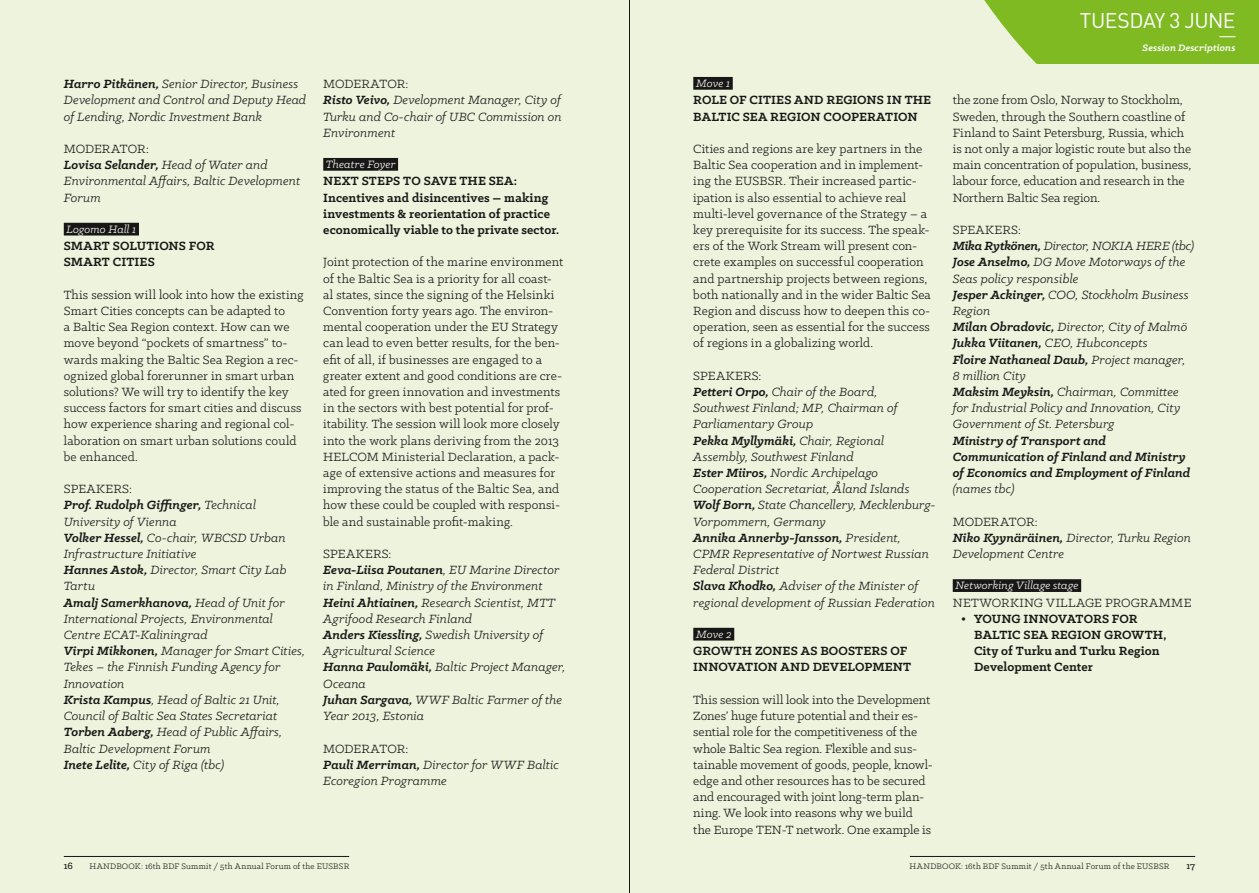
<style>
.page{position:relative;width:1259px;height:893px;background:#edf3dd}
.page>*{position:absolute;margin:0;border:0;box-sizing:border-box;transform-origin:0 0}
.t1{font:21px "DIN Pro";letter-spacing:-.03em;color:#fff}
.t2{font:13.5px/16.2px "Klinic Slab";letter-spacing:.005em;color:#181716}
.t3{font:italic 13.5px/16.2px "Klinic Slab";letter-spacing:.005em;color:#181716}
.t4{font:700 13.5px/16.2px "Klinic Slab";letter-spacing:.005em;color:#181716}
.t5{font:italic 700 13.5px/16.2px "Klinic Slab";letter-spacing:.005em;color:#181716}
.t6{font:italic 12px "Klinic Slab";letter-spacing:.01em;color:#fff}
.t7{font:italic 700 10.5px "Klinic Slab";letter-spacing:.015em;color:#fff}
.t8{font:500 10.5px "Klinic Slab";color:#181716}
.t9{font:9px "Klinic Slab";letter-spacing:.025em;color:#181716}
.s1{font-weight:700}
.s2{font-style:normal}
</style>
<div class="page">
<div style="left:64px;top:223px;width:75px;height:13px;background:#181716"></div>
<div style="left:323px;top:158px;width:75px;height:13px;background:#181716"></div>
<div style="left:693px;top:77px;width:40px;height:13px;background:#181716"></div>
<div style="left:693px;top:628px;width:41px;height:13px;background:#181716"></div>
<div style="left:952px;top:579px;width:129px;height:13px;background:#181716"></div>
<hr style="left:910px;top:856px;width:285px;height:1px;background:#181716">
<hr style="left:64px;top:856px;width:285px;height:1px;background:#181716">
<svg style="left:984px;top:0;width:275px;height:64px;background:#89bf34"></svg>
<hr style="left:629px;top:0;width:1px;height:893px;background:#181716">
<p class="t3" style="left:64px;top:76px;width:244px"><span class="s1">Harro Pitkänen,</span> Senior Director, Business<br>Development and Control and Deputy Head of Lending, Nordic Investment Bank</p>
<p class="t2" style="left:64px;top:140px;width:40px">Moderator</p>
<p class="t3" style="left:64px;top:140px;width:238px;text-indent:82px"><span class="s2">:<br></span><span class="s1">Lovisa Selander,</span> Head of Water and<br>Environmental Affairs, Baltic Development<br>Forum</p>
<p class="t6" style="left:67px;top:221px;width:71px">Logomo Hall 1</p>
<p class="t4" style="left:64px;top:238px;width:152px">SMART SOLUTIONS FOR<br>SMART CITIES</p>
<p class="t2" style="left:64px;top:286px;width:241px">This session will look into how the existing Smart Cities concepts can be adapted to<br>a Baltic Sea Region context. How can we move beyond “pockets of smartness” to&shy;wards making the Baltic Sea Region a rec&shy;ognized global forerunner in smart urban solutions? We will try to identify the key success factors for smart cities and discuss how experience sharing and regional col&shy;laboration on smart urban solutions could be enhanced.</p>
<p class="t2" style="left:64px;top:481px;width:17px">Spea</p>
<p class="t3" style="left:64px;top:481px;width:243px;text-indent:32px"><span class="s2">kers:<br></span><span class="s1">Prof. Rudolph Giffinger,</span> Technical<br>University of Vienna<br><span class="s1">Volker Hessel,</span> Co-chair, WBCSD Urban<br>Infrastructure Initiative<br><span class="s1">Hannes Astok,</span> Director, Smart City Lab<br>Tartu<br><span class="s1">Amalj Samerkhanova,</span> Head of Unit for<br>International Projects, Environmental<br>Centre ECAT-Kaliningrad<br><span class="s1">Virpi Mikkonen,</span> Manager for Smart Cities,<br>Tekes – the Finnish Funding Agency for<br>Innovation<br><span class="s1">Krista Kampus</span>, Head of Baltic 21 Unit,<br>Council of Baltic Sea States Secretariat<br><span class="s1">Torben Aaberg,</span> Head of Public Affairs,<br>Baltic Development Forum<br><span class="s1">Inete Lelite,</span> City of Riga (tbc)</p>
<p class="t2" style="left:323px;top:76px;width:40px">Moderator</p>
<p class="t3" style="left:323px;top:76px;width:240px;text-indent:82px"><span class="s2">:<br></span><span class="s1">Risto Veivo,</span> Development Manager, City of<br>Turku and Co-chair of UBC Commission on<br>Environment</p>
<p class="t6" style="left:326px;top:156px;width:71px">Theatre Foyer</p>
<p class="t4" style="left:323px;top:173px;width:237px">NEXT STEPS TO SAVE THE SEA:<br>Incentives and disincentives – making investments &amp; reorientation of practice economically viable to the private sector.</p>
<p class="t2" style="left:323px;top:254px;width:241px">Joint protection of the marine environment of the Baltic Sea is a priority for all coast&shy;al states, since the signing of the Helsinki Convention forty years ago. The environ&shy;mental cooperation under the EU Strategy can lead to even better results, for the ben&shy;efit of all, if businesses are engaged to a greater extent and good conditions are cre&shy;ated for green innovation and investments in the sectors with best potential for prof&shy;itability. The session will look more closely into the work plans deriving from the 2013<br>HELCOM Ministerial Declaration, a pack&shy;age of extensive actions and measures for improving the status of the Baltic Sea, and how these could be coupled with responsi&shy;ble and sustainable profit-making.</p>
<p class="t2" style="left:323px;top:545px;width:17px">Spea</p>
<p class="t3" style="left:323px;top:545px;width:244px;text-indent:32px"><span class="s2">kers:<br></span><span class="s1">Eeva-Liisa Poutanen</span>, EU Marine Director in Finland, Ministry of the Environment<br><span class="s1">Heini Ahtiainen,</span> Research Scientist, MTT<br>Agrifood Research Finland<br><span class="s1">Anders Kiessling,</span> Swedish University of<br>Agricultural Science<br><span class="s1">Hanna Paulomäki,</span> Baltic Project Manager,<br>Oceana<br><span class="s1">Juhan Sargava,</span> WWF Baltic Farmer of the<br>Year 2013, Estonia</p>
<p class="t2" style="left:323px;top:740px;width:40px">Moderator</p>
<p class="t3" style="left:323px;top:740px;width:237px;text-indent:82px"><span class="s2">:<br></span><span class="s1">Pauli Merriman,</span> Director for WWF Baltic<br>Ecoregion Programme</p>
<p class="t6" style="left:696px;top:75px;width:36px">Move 1</p>
<p class="t4" style="left:693px;top:92px;width:239px">ROLE OF CITIES AND REGIONS IN THE<br>BALTIC SEA REGION COOPERATION</p>
<p class="t2" style="left:693px;top:140px;width:239px">Cities and regions are key partners in the Baltic Sea cooperation and in implement&shy;ing the EUSBSR. Their increased partic&shy;ipation is also essential to achieve real multi-level governance of the Strategy – a key prerequisite for its success. The speak&shy;ers of the Work Stream will present con&shy;crete examples on successful cooperation and partnership projects between regions, both nationally and in the wider Baltic Sea Region and discuss how to deepen this co&shy;operation, seen as essential for the success of regions in a globalizing world.</p>
<p class="t2" style="left:693px;top:367px;width:17px">Spea</p>
<p class="t3" style="left:693px;top:367px;width:244px;text-indent:32px"><span class="s2">kers:<br></span><span class="s1">Petteri Orpo,</span> Chair of the Board,<br>Southwest Finland; MP, Chairman of<br>Parliamentary Group<br><span class="s1">Pekka Myllymäki,</span> Chair, Regional<br>Assembly, Southwest Finland<br><span class="s1">Ester Miiros,</span> Nordic Archipelago<br>Cooperation Secretariat, Åland Islands<br><span class="s1">Wolf Born,</span> State Chancellery, Mecklenburg-<br>Vorpommern, Germany<br><span class="s1">Annika Annerby-Jansson,</span> President,<br>CPMR Representative of Nortwest Russian<br>Federal District<br><span class="s1">Slava Khodko,</span> Adviser of the Minister of regional development of Russian Federation</p>
<p class="t6" style="left:696px;top:626px;width:37px">Move 2</p>
<p class="t4" style="left:693px;top:643px;width:219px">GROWTH ZONES AS BOOSTERS OF<br>INNOVATION AND DEVELOPMENT</p>
<p class="t2" style="left:693px;top:691px;width:241px">This session will look into the Development Zones’ huge future potential and their es&shy;sential role for the competitiveness of the whole Baltic Sea region. Flexible and sus&shy;tainable movement of goods, people, knowl&shy;edge and other resources has to be secured and encouraged with joint long-term plan&shy;ning. We look into reasons why we build the Europe TEN-T network. One example is</p>
<h1 class="t1" style="left:1080px;top:6px;width:157px">TUESDAY 3 JUNE</h1>
<p class="t7" style="left:1142px;top:40px;width:94px">Session Descriptions</p>
<p class="t2" style="left:952px;top:92px;width:240px">the zone from Oslo, Norway to Stockholm, Sweden, through the Southern coastline of Finland to Saint Petersburg, Russia, which is not only a major logistic route but also the main concentration of population, business, labour force, education and research in the Northern Baltic Sea region.</p>
<p class="t2" style="left:952px;top:221px;width:17px">Spea</p>
<p class="t3" style="left:952px;top:221px;width:243px;text-indent:32px"><span class="s2">kers:<br></span><span class="s1">Mika Rytkönen,</span> Director, NOKIA HERE (tbc)<br><span class="s1">Jose Anselmo,</span> DG Move Motorways of the<br>Seas policy responsible<br><span class="s1">Jesper Ackinger,</span> COO, Stockholm Business<br>Region<br><span class="s1">Milan Obradovic,</span> Director, City of Malmö<br><span class="s1">Jukka Viitanen,</span> CEO, Hubconcepts<br><span class="s1">Floire Nathaneal Daub,</span> Project manager,<br>8 million City<br><span class="s1">Maksim Meyksin,</span> Chairman, Committee for Industrial Policy and Innovation, City<br>Government of St. Petersburg</p>
<p class="t5" style="left:952px;top:432px;width:239px">Ministry of Transport and<br>Communication of Finland and Ministry of Economics and Employment of Finland</p>
<p class="t3" style="left:952px;top:481px;width:63px">(names tbc)</p>
<p class="t2" style="left:952px;top:513px;width:40px">Moderator</p>
<p class="t3" style="left:952px;top:513px;width:240px;text-indent:82px"><span class="s2">:<br></span><span class="s1">Niko Kyynäräinen,</span> Director, Turku Region<br>Development Centre</p>
<p class="t6" style="left:955px;top:578px;width:124px">Networking Village stage</p>
<p class="t2" style="left:952px;top:594px;width:240px">NETWORKING VILLAGE PROGRAMME</p>
<p class="t4" style="left:974px;top:610px;width:194px;text-indent:-13px">• YOUNG INNOVATORS FOR<br>BALTIC SEA REGION GROWTH,<br>City of Turku and Turku Region<br>Development Center</p>
<p class="t8" style="left:64px;top:859px;width:11px">16</p>
<p class="t9" style="left:90px;top:860px;width:261px">HANDBOOK: 16th BDF Summit / 5th Annual Forum of the EUSBSR</p>
<p class="t9" style="left:909px;top:860px;width:261px">HANDBOOK: 16th BDF Summit / 5th Annual Forum of the EUSBSR</p>
<p class="t8" style="left:1186px;top:859px;width:10px">17</p>
</div>
